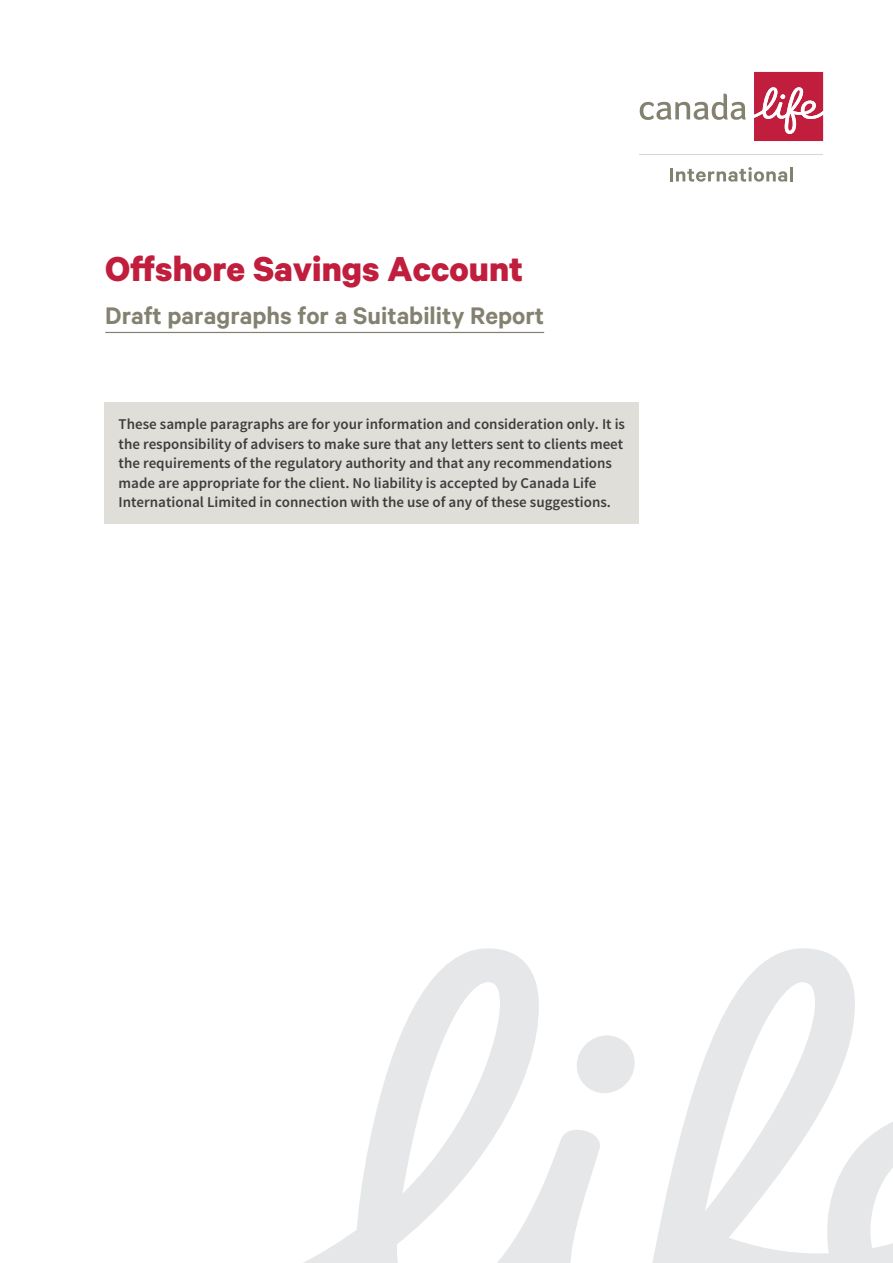
<style>
.page{position:relative;width:893px;height:1263px;background:#fff}
.page>*{position:absolute;margin:0;border:0;box-sizing:border-box;transform-origin:0 0}
.t1{font:700 39px "Calibre";color:#c11e3e}
.t2{font:600 27px "Calibre";color:#838270}
.t3{font:600 15px/19.5px "Source Sans Pro";color:#3e3e3f}
</style>
<div class="page">
<div style="left:105px;top:403px;width:534px;height:121px;background:#e0ded8"></div>
<hr style="left:105px;top:332px;width:439px;height:1px;background:#838270">
<hr style="left:640px;top:154px;width:183px;height:1px;background:#d9d6cf">
<svg style="left:670px;top:167px;width:117px;height:15px"></svg>
<hr style="left:790px;top:167px;width:3px;height:14px;background:#838270">
<svg style="left:640px;top:94px;width:106px;height:26px"></svg>
<svg style="left:754px;top:72px;width:69px;height:69px"></svg>
<svg style="left:304px;top:948px;width:589px;height:315px"></svg>
<h1 class="t1" style="left:105px;top:245px;width:419px">Offshore Savings Account</h1>
<h2 class="t2" style="left:105px;top:299px;width:440px">Draft paragraphs for a Suitability Report</h2>
<p class="t3" style="left:119px;top:415px;width:508px">These sample paragraphs are for your information and consideration only. It is the responsibility of advisers to make sure that any letters sent to clients meet the requirements of the regulatory authority and that any recommendations made are appropriate for the client. No liability is accepted by Canada Life International Limited in connection with the use of any of these suggestions.</p>
</div>
